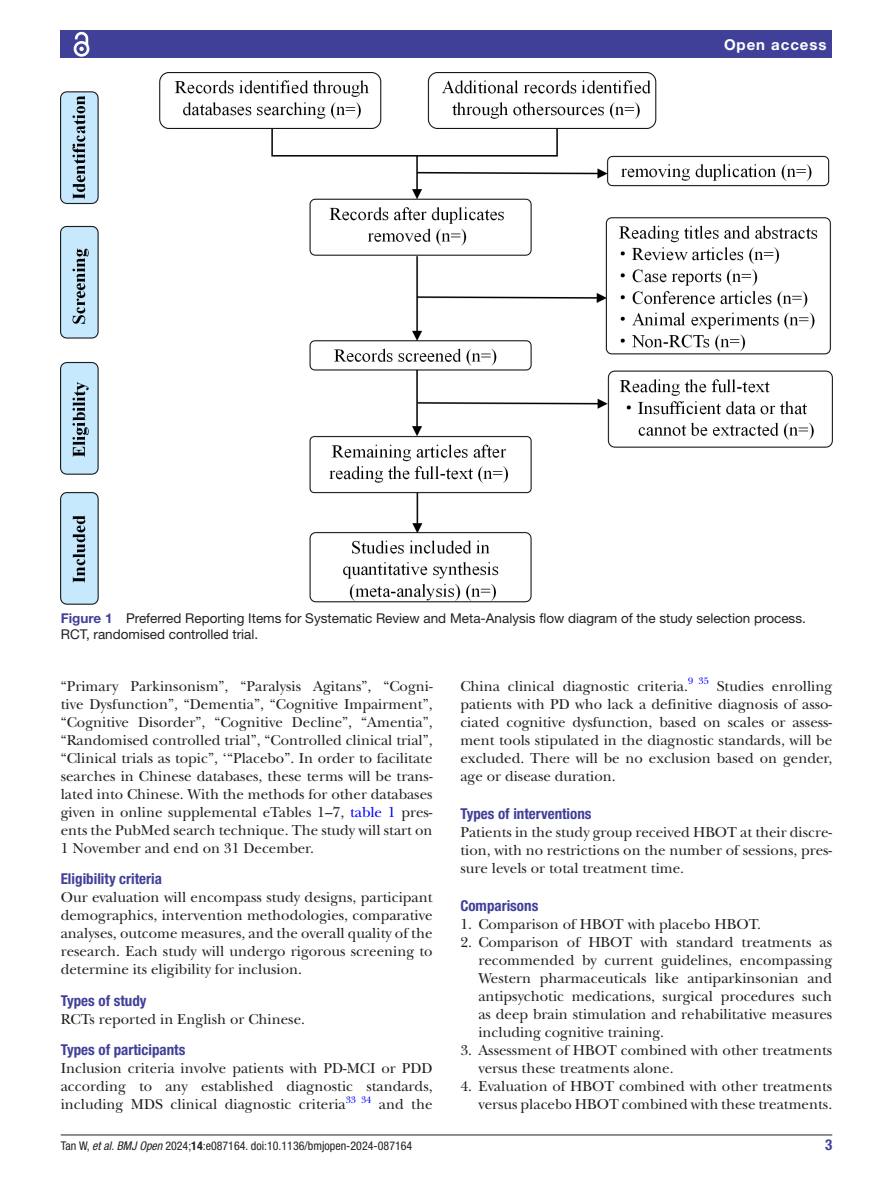
<style>
.page{position:relative;width:893px;height:1191px;background:#fff}
.page>*{position:absolute;margin:0;border:0;box-sizing:border-box;transform-origin:0 0}
.t1{font:15px/18px "New Baskerville";color:#231f20;text-align:justify}
.t2{font:700 condensed 15px "Helvetica Neue LT Std";color:#414099}
.t3{font:700 15px "Helvetica Neue LT Std";letter-spacing:.065em;color:#fff}
.t4{font:13.5px/16.2px "Helvetica Neue LT Std";color:#231f20}
.t5{font:condensed 12px "Helvetica Neue LT Std";color:#231f20}
.t6{font:9.9px "New Baskerville";color:#00f}
.s1{font-weight:700;color:#414099}
.s2{color:#00f}
.s3{font-style:italic}
.s4{font-weight:700}
</style>
<div class="page">
<hr style="left:61px;top:1134px;width:771px;height:1px;background:#231f20">
<div style="left:61px;top:31px;width:771px;height:27px;background:#414099"></div>
<svg style="left:73px;top:31px;width:17px;height:26px"></svg>
<img style="left:61px;top:73px;width:771px;height:532px">
<p class="t3" style="left:724px;top:35px;width:104px">Open access</p>
<p class="t4" style="left:61px;top:609px;width:747px"><span class="s1">Figure 1</span> Preferred Reporting Items for Systematic Review and Meta-Analysis flow diagram of the study selection process.<br>RCT, randomised controlled trial.</p>
<p class="t1" style="left:61px;top:677px;width:373px">“Primary Parkinsonism”, “Paralysis Agitans”, “Cogni&shy;tive Dysfunction”, “Dementia”, “Cognitive Impairment”, “Cognitive Disorder”, “Cognitive Decline”, “Amentia”, “Randomised controlled trial”, “Controlled clinical trial”, “Clinical trials as topic”, ‘“Placebo”. In order to facilitate searches in Chinese databases, these terms will be trans&shy;lated into Chinese. With the methods for other databases given in online supplemental eTables 1–7, <span class="s2">table 1</span> pres&shy;ents the PubMed search technique. The study will start on 1 November and end on 31 December.</p>
<p class="t2" style="left:61px;top:870px;width:103px">Eligibility criteria</p>
<p class="t1" style="left:61px;top:888px;width:373px">Our evaluation will encompass study designs, participant demographics, intervention methodologies, comparative analyses, outcome measures, and the overall quality of the research. Each study will undergo rigorous screening to determine its eligibility for inclusion.</p>
<p class="t2" style="left:61px;top:991px;width:87px">Types of study</p>
<p class="t1" style="left:61px;top:1010px;width:246px">RCTs reported in English or Chinese.</p>
<p class="t2" style="left:61px;top:1041px;width:126px">Types of participants</p>
<p class="t1" style="left:61px;top:1059px;width:373px">Inclusion criteria involve patients with PD-MCI or PDD according to any established diagnostic standards, including MDS clinical diagnostic criteria</p>
<p class="t6" style="left:346px;top:1093px;width:27px">33 34</p>
<p class="t1" style="left:379px;top:1095px;width:55px">and the</p>
<p class="t1" style="left:460px;top:677px;width:229px">China clinical diagnostic criteria.</p>
<p class="t6" style="left:688px;top:675px;width:22px">9 35</p>
<p class="t1" style="left:460px;top:677px;width:373px;text-indent:256px">Studies enrolling patients with PD who lack a definitive diagnosis of asso&shy;ciated cognitive dysfunction, based on scales or assess&shy;ment tools stipulated in the diagnostic standards, will be excluded. There will be no exclusion based on gender, age or disease duration.</p>
<p class="t2" style="left:460px;top:804px;width:133px">Types of interventions</p>
<p class="t1" style="left:460px;top:823px;width:373px">Patients in the study group received HBOT at their discre&shy;tion, with no restrictions on the number of sessions, pres&shy;sure levels or total treatment time.</p>
<p class="t2" style="left:460px;top:897px;width:79px">Comparisons</p>
<p class="t1" style="left:460px;top:915px;width:302px">1. Comparison of HBOT with placebo HBOT.</p>
<p class="t1" style="left:478px;top:933px;width:355px;text-indent:-18px">2. Comparison of HBOT with standard treatments as recommended by current guidelines, encompassing Western pharmaceuticals like antiparkinsonian and antipsychotic medications, surgical procedures such as deep brain stimulation and rehabilitative measures including cognitive training.</p>
<p class="t1" style="left:478px;top:1041px;width:355px;text-indent:-18px">3. Assessment of HBOT combined with other treatments versus these treatments alone.</p>
<p class="t1" style="left:460px;top:1077px;width:373px;text-align:right">4. Evaluation of HBOT combined with other treatments versus placebo HBOT combined with these treatments.</p>
<p class="t5" style="left:61px;top:1138px;width:353px">Tan W, <span class="s3">et al</span>. <span class="s3">BMJ Open</span> 2024;<span class="s4">14</span>:e087164. doi:10.1136/bmjopen-2024-087164</p>
<p class="t2" style="left:825px;top:1135px;width:9px">3</p>
</div>
